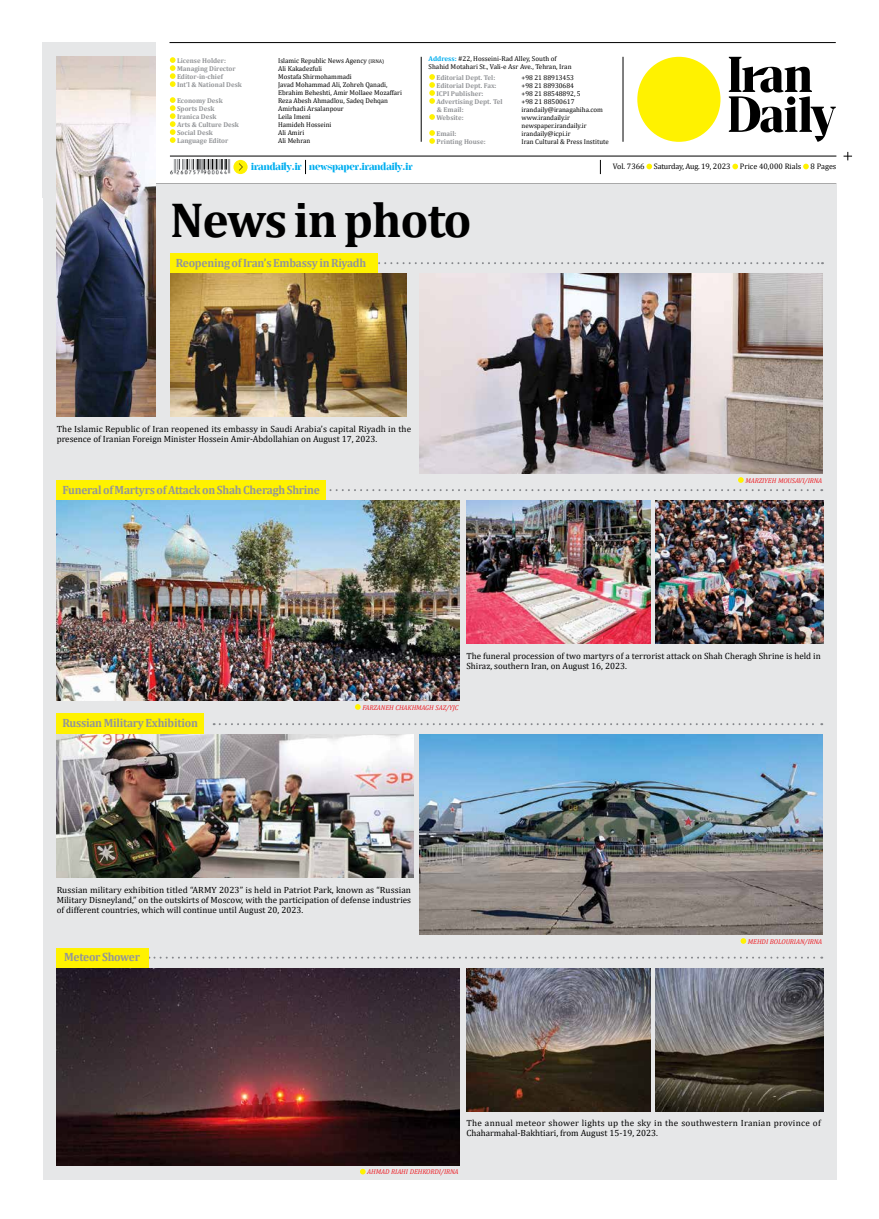
<style>
.page{position:relative;width:879px;height:1219px;background:#fff}
.page>*{position:absolute;margin:0;border:0;box-sizing:border-box;transform-origin:0 0}
.t1{font:700 49.4px "Cambria";letter-spacing:-.025em;color:#000}
.t2{font:700 12px "Cambria";letter-spacing:-.02em;color:#939598;scale:.95 1}
.t3{font:700 10px "Jaymont PERSONAL";color:#00aeef}
.t4{font:9px/10px "Cambria";color:#000}
.t5{font:9px/10px "Cambria";letter-spacing:.025em;color:#000}
.t6{font:8px "Cambria";color:#000}
.t7{font:7px/8px "Cambria";color:#000}
.t8{font:700 7px/8px "Cambria";color:#939598}
.t9{font:italic 7px "Cambria";letter-spacing:-.01em;color:#ed1d24}
.s1{font-size:5.2px}
.s2{font-weight:700;color:#00aeef}
</style>
<div class="page">
<hr style="left:170px;top:156px;width:666px;height:1px;background:#000">
<img style="left:170px;top:160px;width:61px;height:14px">
<svg style="left:305px;top:160px;width:1px;height:14px"></svg>
<div style="left:233px;top:160px;width:15px;height:14px;background:#fff200;border-radius:50%"></div>
<svg style="left:239px;top:163px;width:4px;height:8px"></svg>
<svg style="left:600px;top:160px;width:1px;height:14px"></svg>
<hr style="left:623px;top:57px;width:1px;height:85px;background:#000">
<div style="left:637px;top:57px;width:83px;height:85px;background:#fff200;border-radius:50%"></div>
<svg style="left:729px;top:57px;width:107px;height:85px"></svg>
<hr style="left:169px;top:42px;width:667px;height:1px;background:#000">
<svg style="left:646px;top:164px;width:6px;height:5px"></svg>
<svg style="left:732px;top:164px;width:6px;height:5px"></svg>
<svg style="left:803px;top:164px;width:6px;height:5px"></svg>
<hr style="left:421px;top:57px;width:1px;height:85px;background:#000">
<svg style="left:170px;top:57px;width:6px;height:30px"></svg>
<svg style="left:170px;top:97px;width:6px;height:46px"></svg>
<svg style="left:429px;top:74px;width:6px;height:30px"></svg>
<svg style="left:429px;top:114px;width:6px;height:6px"></svg>
<svg style="left:429px;top:130px;width:6px;height:14px"></svg>
<div style="left:43px;top:184px;width:793px;height:996px;background:#e6e7e8"></div>
<div style="left:43px;top:43px;width:113px;height:155px;background:#e6e7e8"></div>
<svg style="left:378px;top:262px;width:445px;height:2px"></svg>
<div style="left:170px;top:253px;width:208px;height:21px;background:#fff200"></div>
<img style="left:420px;top:274px;width:402px;height:199px">
<img style="left:170px;top:274px;width:237px;height:143px">
<img style="left:57px;top:57px;width:99px;height:360px">
<svg style="left:738px;top:477px;width:6px;height:6px"></svg>
<svg style="left:329px;top:489px;width:493px;height:2px"></svg>
<div style="left:57px;top:480px;width:269px;height:22px;background:#fff200"></div>
<div style="left:57px;top:713px;width:147px;height:20px;background:#fff200"></div>
<img style="left:57px;top:500px;width:402px;height:200px">
<img style="left:466px;top:500px;width:185px;height:144px">
<img style="left:656px;top:500px;width:167px;height:144px">
<svg style="left:355px;top:704px;width:6px;height:6px"></svg>
<svg style="left:214px;top:723px;width:608px;height:2px"></svg>
<img style="left:420px;top:735px;width:402px;height:199px">
<img style="left:57px;top:735px;width:357px;height:143px">
<svg style="left:740px;top:938px;width:6px;height:6px"></svg>
<svg style="left:149px;top:957px;width:673px;height:2px"></svg>
<div style="left:57px;top:948px;width:92px;height:19px;background:#fff200"></div>
<img style="left:57px;top:968px;width:402px;height:198px">
<img style="left:466px;top:968px;width:185px;height:143px">
<img style="left:656px;top:968px;width:167px;height:143px">
<svg style="left:360px;top:1169px;width:6px;height:5px"></svg>
<svg style="left:843px;top:152px;width:9px;height:8px"></svg>
<p class="t8" style="left:177px;top:56px;width:66px">License Holder:<br>Managing Director<br>Editor-in-chief<br>Int’l &amp; National Desk</p>
<p class="t8" style="left:177px;top:96px;width:63px">Economy Desk<br>Sports Desk<br>Iranica Desk<br>Arts &amp; Culture Desk<br>Social Desk<br>Language Editor</p>
<p class="t7" style="left:278px;top:56px;width:125px">Islamic Republic News Agency <span class="s1">(IRNA)<br></span>Ali Kakadezfuli<br>Mostafa Shirmohammadi<br>Javad Mohammad Ali, Zohreh Qanadi,<br>Ebrahim Beheshti, Amir Mollaee Mozaffari<br>Reza Abesh Ahmadlou, Sadeq Dehqan<br>Amirhadi Arsalanpour<br>Leila Imeni<br>Hamideh Hosseini<br>Ali Amiri<br>Ali Mehran</p>
<p class="t7" style="left:429px;top:54px;width:144px"><span class="s2">Address:</span> #22, Hosseini-Rad Alley, South of<br>Shahid Motahari St., Vali-e Asr Ave., Tehran, Iran</p>
<p class="t8" style="left:436px;top:73px;width:68px">Editorial Dept. Tel:<br>Editorial Dept. Fax:<br>ICPI Publisher:<br>Advertising Dept. Tel &amp; Email:<br>Website:</p>
<p class="t8" style="left:436px;top:129px;width:51px">Email:<br>Printing House:</p>
<p class="t7" style="left:521px;top:73px;width:89px">+98 21 88913453<br>+98 21 88930684<br>+98 21 88548892, 5<br>+98 21 88500617 irandaily@iranagahiha.com www.irandaily.ir newspaper.irandaily.ir irandaily@icpi.ir<br>Iran Cultural &amp; Press Institute</p>
<p class="t3" style="left:251px;top:159px;width:163px">irandaily.ir newspaper.irandaily.ir</p>
<p class="t6" style="left:613px;top:162px;width:225px">Vol. 7366 Saturday, Aug. 19, 2023 Price 40,000 Rials 8 Pages</p>
<h1 class="t1" style="left:170px;top:185px;width:303px">News in photo</h1>
<h2 class="t2" style="left:176px;top:254px;width:202px">Reopening of Iran’s Embassy in Riyadh</h2>
<p class="t4" style="left:57px;top:424px;width:356px">The Islamic Republic of Iran reopened its embassy in Saudi Arabia’s capital Riyadh in the presence of Iranian Foreign Minister Hossein Amir-Abdollahian on August 17, 2023.</p>
<h2 class="t2" style="left:62px;top:481px;width:273px">Funeral of Martyrs of Attack on Shah Cheragh Shrine</h2>
<p class="t9" style="left:745px;top:475px;width:78px">MARZIYEH MOUSAVI/IRNA</p>
<p class="t4" style="left:466px;top:651px;width:356px">The funeral procession of two martyrs of a terrorist attack on Shah Cheragh Shrine is held in<br>Shiraz, southern Iran, on August 16, 2023.</p>
<h2 class="t2" style="left:62px;top:714px;width:144px">Russian Military Exhibition</h2>
<p class="t9" style="left:362px;top:702px;width:98px">FARZANEH CHAKHMAGH SAZ/YJC</p>
<p class="t4" style="left:57px;top:885px;width:356px;text-align:justify">Russian military exhibition titled “ARMY 2023” is held in Patriot Park, known as “Russian Military Disneyland,” on the outskirts of Moscow, with the participation of defense industries of different countries, which will continue until August 20, 2023.</p>
<h2 class="t2" style="left:64px;top:949px;width:81px">Meteor Shower</h2>
<p class="t9" style="left:748px;top:936px;width:76px">MEHDI BOLOURIAN/IRNA</p>
<p class="t5" style="left:466px;top:1118px;width:356px">The annual meteor shower lights up the sky in the southwestern Iranian province of<br>Chaharmahal-Bakhtiari, from August 15-19, 2023.</p>
<p class="t9" style="left:367px;top:1167px;width:93px">AHMAD RIAHI DEHKORDI/IRNA</p>
</div>
